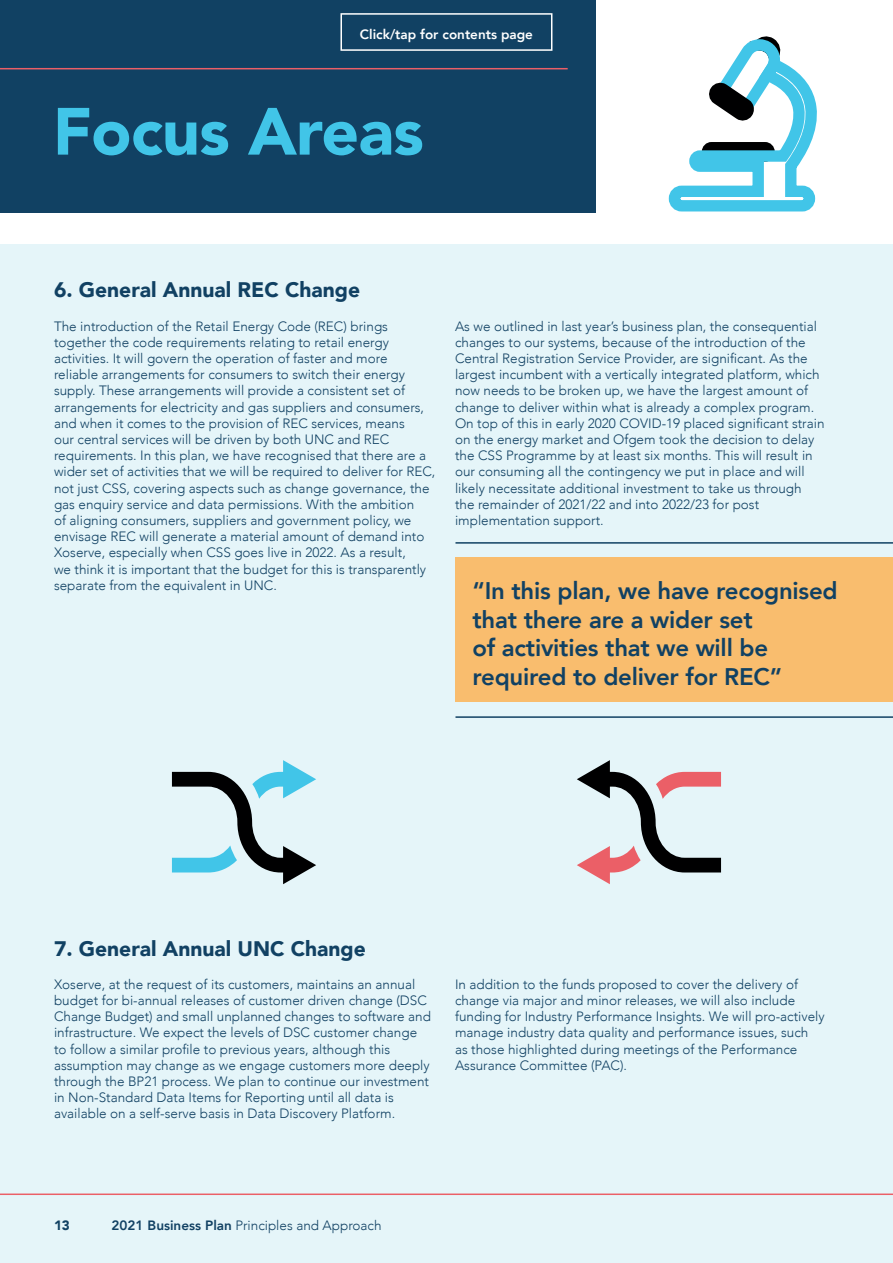
<style>
.page{position:relative;width:893px;height:1263px;background:#fff}
.page>*{position:absolute;margin:0;border:0;box-sizing:border-box;transform-origin:0 0}
.t1{font:900 66px "Avenir";letter-spacing:-.01em;color:#41c5e8}
.t2{font:800 24px/28.8px "Avenir";letter-spacing:-.01em;color:#114163}
.t3{font:900 21px "Avenir";color:#114163}
.t4{font:300 13.5px/16.2px "Avenir";color:#114163}
.t5{font:800 13.5px "Avenir";color:#fff}
.t6{font:900 13.5px "Avenir";color:#114163}
.s1{font-weight:800}
</style>
<div class="page">
<div style="left:0;top:0;width:595px;height:213px;background:#114163"></div>
<div style="left:0;top:244px;width:893px;height:1019px;background:#e5f5f9"></div>
<hr style="left:0;top:68px;width:568px;height:1px;background:#eb5f67">
<hr style="left:0;top:1193px;width:893px;height:2px;background:#eb5f67">
<svg style="left:668px;top:36px;width:149px;height:176px"></svg>
<svg style="left:172px;top:760px;width:144px;height:124px"></svg>
<svg style="left:577px;top:760px;width:144px;height:124px"></svg>
<div style="left:455px;top:558px;width:438px;height:144px;background:#f9bd6e"></div>
<hr style="left:455px;top:542px;width:438px;height:2px;background:#114163">
<hr style="left:455px;top:716px;width:438px;height:2px;background:#114163">
<div style="left:340px;top:13px;width:212px;height:38px;border:2px solid #fff"></div>
<p class="t5" style="left:360px;top:24px;width:175px">Click/tap for contents page</p>
<h1 class="t1" style="left:53px;top:75px;width:373px">Focus Areas</h1>
<h3 class="t3" style="left:54px;top:272px;width:308px">6. General Annual REC Change</h3>
<p class="t4" style="left:54px;top:318px;width:383px">The introduction of the Retail Energy Code (REC) brings together the code requirements relating to retail energy activities. It will govern the operation of faster and more<br>reliable arrangements for consumers to switch their energy supply. These arrangements will provide a consistent set of arrangements for electricity and gas suppliers and consumers, and when it comes to the provision of REC services, means<br>our central services will be driven by both UNC and REC requirements. In this plan, we have recognised that there are a wider set of activities that we will be required to deliver for REC, not just CSS, covering aspects such as change governance, the gas enquiry service and data permissions. With the ambition<br>of aligning consumers, suppliers and government policy, we envisage REC will generate a material amount of demand into Xoserve, especially when CSS goes live in 2022. As a result,<br>we think it is important that the budget for this is transparently separate from the equivalent in UNC.</p>
<p class="t4" style="left:455px;top:318px;width:371px">As we outlined in last year’s business plan, the consequential changes to our systems, because of the introduction of the Central Registration Service Provider, are significant. As the largest incumbent with a vertically integrated platform, which now needs to be broken up, we have the largest amount of change to deliver within what is already a complex program.<br>On top of this in early 2020 COVID-19 placed significant strain on the energy market and Ofgem took the decision to delay the CSS Programme by at least six months. This will result in our consuming all the contingency we put in place and will likely necessitate additional investment to take us through the remainder of 2021/22 and into 2022/23 for post implementation support.</p>
<h2 class="t2" style="left:472px;top:576px;width:367px">“In this plan, we have recognised that there are a wider set<br>of activities that we will be required to deliver for REC”</h2>
<h3 class="t3" style="left:54px;top:930px;width:313px">7. General Annual UNC Change</h3>
<p class="t4" style="left:54px;top:976px;width:378px">Xoserve, at the request of its customers, maintains an annual budget for bi-annual releases of customer driven change (DSC Change Budget) and small unplanned changes to software and infrastructure. We expect the levels of DSC customer change to follow a similar profile to previous years, although this assumption may change as we engage customers more deeply through the BP21 process. We plan to continue our investment in Non-Standard Data Items for Reporting until all data is available on a self-serve basis in Data Discovery Platform.</p>
<p class="t4" style="left:455px;top:976px;width:371px">In addition to the funds proposed to cover the delivery of change via major and minor releases, we will also include funding for Industry Performance Insights. We will pro-actively manage industry data quality and performance issues, such<br>as those highlighted during meetings of the Performance Assurance Committee (PAC).</p>
<p class="t6" style="left:54px;top:1214px;width:17px">13</p>
<p class="t4" style="left:112px;top:1217px;width:271px"><span class="s1">2021 Business Plan</span> Principles and Approach</p>
</div>
